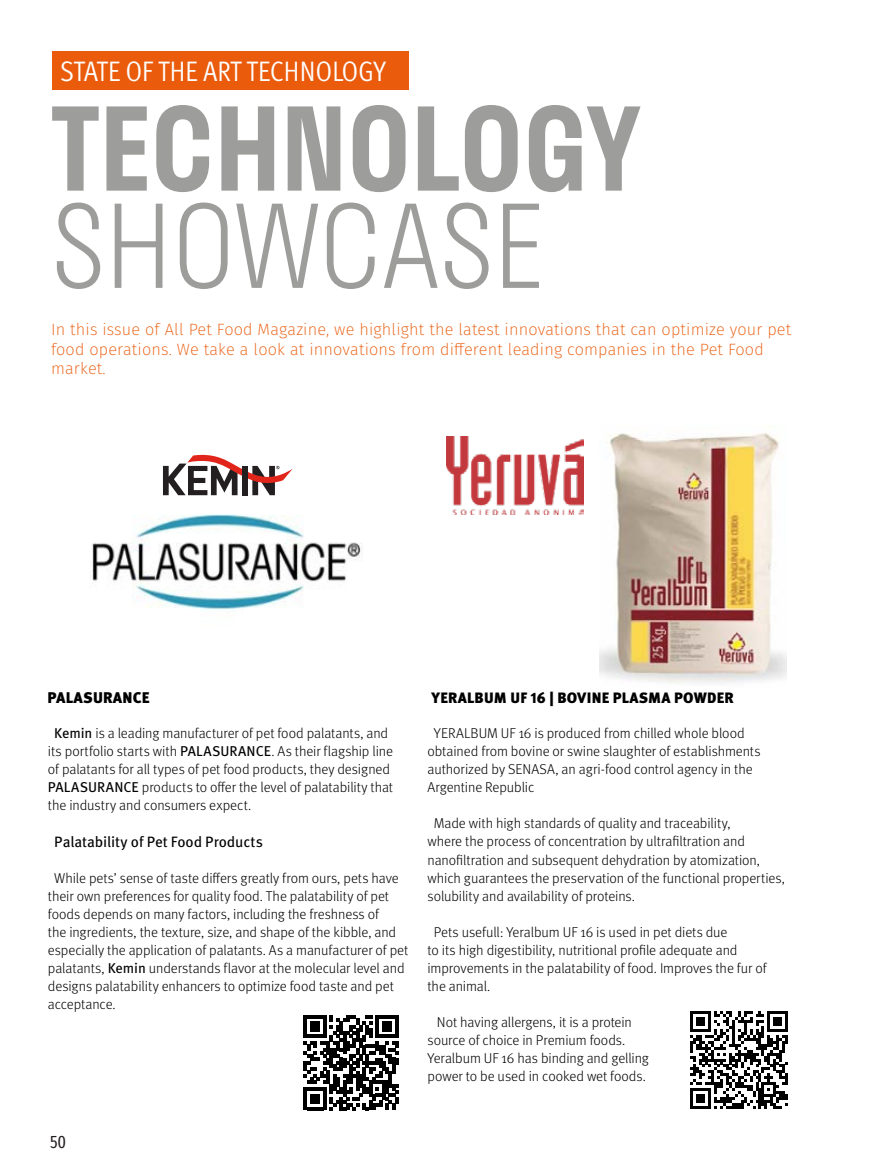
<style>
.page{position:relative;width:872px;height:1170px;background:#fff}
.page>*{position:absolute;margin:0;border:0;box-sizing:border-box;transform-origin:0 0}
.t1{font:600 112.2px "Stratos";color:#9d9d9c}
.t2{font:300 112.2px "Stratos";color:#9d9d9c}
.t3{font:28.2px "Meta Pro Cond Norm";letter-spacing:.01em;color:#fff}
.t4{font:18px "Fira Sans Compressed";color:#231e1e}
.t5{font:200 16.35px/19.6px "Fira Sans";letter-spacing:.01em;color:#ea5b0b}
.t6{font:900 15.45px "Meta Pro";letter-spacing:.015em;color:#000}
.t7{font:900 15px "Meta Pro";letter-spacing:.015em;color:#000}
.t8{font:15px "Meta Pro";letter-spacing:-.005em;color:#000}
.t9{font:300 14.25px/18px "Meta Pro";letter-spacing:-.005em;color:#000}
.s1{font-weight:400}
</style>
<div class="page">
<div style="left:52px;top:51px;width:356px;height:38px;background:#ea5b0b"></div>
<svg style="left:303px;top:1015px;width:95px;height:94px"></svg>
<svg style="left:690px;top:1011px;width:98px;height:97px"></svg>
<img style="left:90px;top:495px;width:272px;height:116px">
<img style="left:599px;top:433px;width:188px;height:251px">
<svg style="left:163px;top:455px;width:130px;height:40px"></svg>
<img style="left:446px;top:436px;width:137px;height:78px">
<h2 class="t3" style="left:60px;top:50px;width:327px">STATE OF THE ART TECHNOLOGY</h2>
<h1 class="t1" style="left:51px;top:59px;width:591px">TECHNOLOGY</h1>
<h1 class="t2" style="left:51px;top:156px;width:495px">SHOWCASE</h1>
<p class="t5" style="left:51px;top:319px;width:741px">In this issue of All Pet Food Magazine, we highlight the latest innovations that can optimize your pet food operations. We take a look at innovations from different leading companies in the Pet Food market.</p>
<p class="t6" style="left:47px;top:685px;width:104px">PALASURANCE</p>
<p class="t9" style="left:48px;top:723px;width:347px;text-indent:6px"><span class="s1">Kemin</span> is a leading manufacturer of pet food palatants, and its portfolio starts with <span class="s1">PALASURANCE</span>. As their flagship line of palatants for all types of pet food products, they designed <span class="s1">PALASURANCE</span> products to offer the level of palatability that the industry and consumers expect.</p>
<p class="t8" style="left:54px;top:829px;width:210px">Palatability of Pet Food Products</p>
<p class="t9" style="left:48px;top:867px;width:362px;text-indent:6px">While pets’ sense of taste differs greatly from ours, pets have their own preferences for quality food. The palatability of pet foods depends on many factors, including the freshness of<br>the ingredients, the texture, size, and shape of the kibble, and especially the application of palatants. As a manufacturer of pet palatants, <span class="s1">Kemin</span> understands flavor at the molecular level and designs palatability enhancers to optimize food taste and pet acceptance.</p>
<p class="t7" style="left:431px;top:686px;width:304px">YERALBUM UF 16 | BOVINE PLASMA POWDER</p>
<p class="t9" style="left:427px;top:723px;width:334px;text-indent:6px">YERALBUM UF 16 is produced from chilled whole blood obtained from bovine or swine slaughter of establishments authorized by SENASA, an agri-food control agency in the Argentine Republic</p>
<p class="t9" style="left:427px;top:813px;width:359px;text-indent:6px">Made with high standards of quality and traceability,<br>where the process of concentration by ultrafiltration and nanofiltration and subsequent dehydration by atomization, which guarantees the preservation of the functional properties, solubility and availability of proteins.</p>
<p class="t9" style="left:427px;top:921px;width:341px;text-indent:6px">Pets usefull: Yeralbum UF 16 is used in pet diets due<br>to its high digestibility, nutritional profile adequate and improvements in the palatability of food. Improves the fur of the animal.</p>
<p class="t9" style="left:427px;top:1011px;width:223px;text-indent:9px">Not having allergens, it is a protein source of choice in Premium foods.<br>Yeralbum UF 16 has binding and gelling power to be used in cooked wet foods.</p>
<p class="t4" style="left:50px;top:1128px;width:18px">50</p>
</div>
